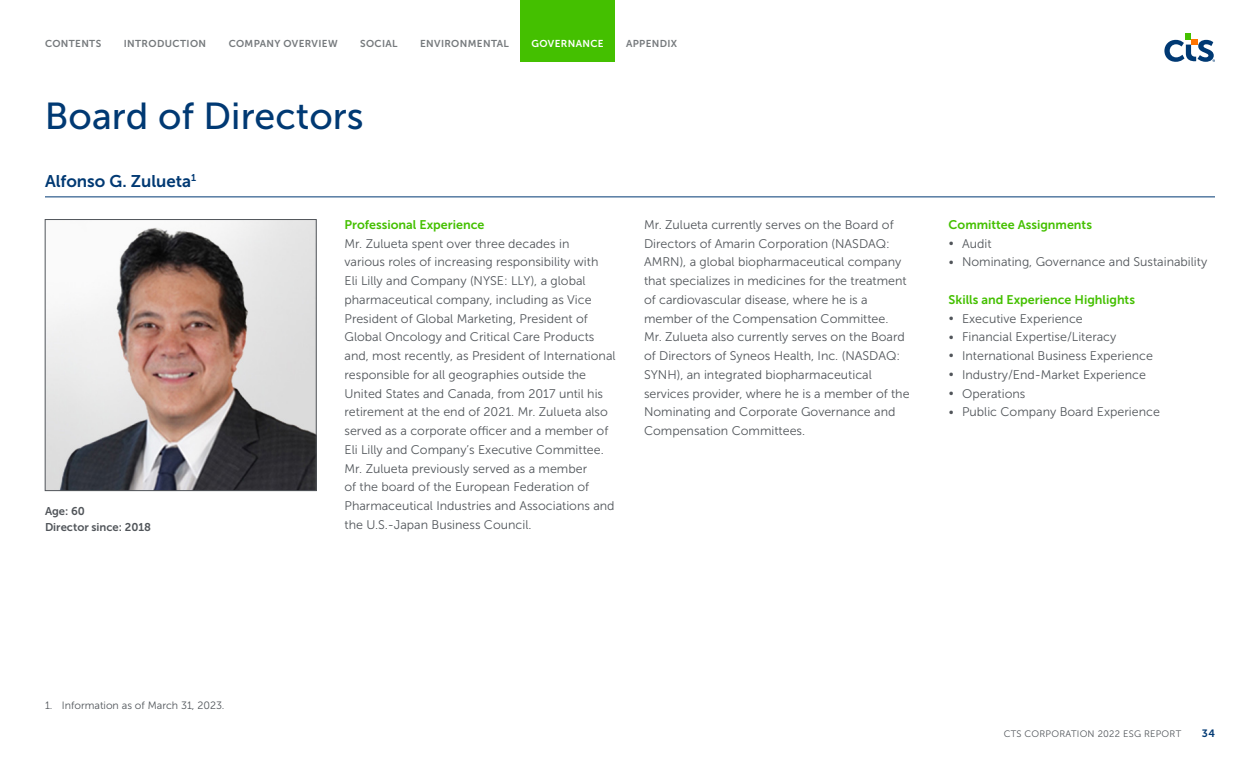
<style>
.page{position:relative;width:1260px;height:765px;background:#fff}
.page>*{position:absolute;margin:0;border:0;box-sizing:border-box;transform-origin:0 0}
.Heading_1_Continued{font:37.5px "Museo Sans 500";color:#003973}
.Heading_2{font:16.88px "Museo Sans 700";color:#003973}
.Body_Text{font:12.5px/18.8px "Museo Sans 300";color:#51555a}
.Heading_3_Green{font:12.5px "Museo Sans 700";color:#44c000}
.Captions{font:11.25px/16.2px "Museo Sans 700";color:#51555a}
.t1{font:10.62px "Museo Sans 300";color:#51555a}
.t2{font:10.62px "Museo Sans 700";color:#003973}
.t3{font:10px "Museo Sans 700";letter-spacing:.035em;color:#75797c}
.t4{font:10px "Museo Sans 700";letter-spacing:.035em;color:#fff}
.t5{font:9.38px "Museo Sans 300";letter-spacing:.025em;color:#51555a}
</style>
<div class="page">
<svg style="left:1164px;top:33px;width:51px;height:29px"></svg>
<div style="left:520px;top:0;width:95px;height:62px;background:#44c000"></div>
<img style="left:47px;top:221px;width:267px;height:268px">
<div style="left:45px;top:219px;width:271px;height:272px;border:1px solid #51555a"></div>
<hr style="left:45px;top:196px;width:1170px;height:1px;background:#003973">
<p class="t3" style="left:45px;top:38px;width:58px">CONTENTS</p>
<p class="t3" style="left:124px;top:38px;width:84px">INTRODUCTION</p>
<p class="t3" style="left:229px;top:38px;width:110px">COMPANY OVERVIEW</p>
<p class="t3" style="left:360px;top:38px;width:39px">SOCIAL</p>
<p class="t3" style="left:420px;top:38px;width:90px">ENVIRONMENTAL</p>
<p class="t4" style="left:531px;top:38px;width:74px">GOVERNANCE</p>
<p class="t3" style="left:626px;top:38px;width:53px">APPENDIX</p>
<p class="Heading_1_Continued" style="left:45px;top:96px;width:320px">Board of Directors</p>
<p class="Heading_2" style="left:45px;top:172px;width:153px">Alfonso G. Zulueta<sup>1</sup></p>
<p class="Captions" style="left:45px;top:503px;width:108px">Age: 60<br>Director since: 2018</p>
<p class="Heading_3_Green" style="left:345px;top:217px;width:141px">Professional Experience</p>
<p class="Body_Text" style="left:345px;top:234px;width:273px">Mr. Zulueta spent over three decades in<br>various roles of increasing responsibility with<br>Eli Lilly and Company (NYSE: LLY), a global pharmaceutical company, including as Vice President of Global Marketing, President of Global Oncology and Critical Care Products and, most recently, as President of International responsible for all geographies outside the United States and Canada, from 2017 until his retirement at the end of 2021. Mr. Zulueta also served as a corporate officer and a member of Eli Lilly and Company’s Executive Committee.<br>Mr. Zulueta previously served as a member<br>of the board of the European Federation of Pharmaceutical Industries and Associations and the U.S.-Japan Business Council.</p>
<p class="Body_Text" style="left:644px;top:215px;width:267px">Mr. Zulueta currently serves on the Board of Directors of Amarin Corporation (NASDAQ:<br>AMRN), a global biopharmaceutical company that specializes in medicines for the treatment of cardiovascular disease, where he is a member of the Compensation Committee.<br>Mr. Zulueta also currently serves on the Board of Directors of Syneos Health, Inc. (NASDAQ:<br>SYNH), an integrated biopharmaceutical services provider, where he is a member of the Nominating and Corporate Governance and Compensation Committees.</p>
<p class="Heading_3_Green" style="left:949px;top:217px;width:145px">Committee Assignments</p>
<p class="Body_Text" style="left:949px;top:234px;width:44px">• Audit</p>
<p class="Body_Text" style="left:949px;top:253px;width:260px">• Nominating, Governance and Sustainability</p>
<p class="Heading_3_Green" style="left:949px;top:292px;width:188px">Skills and Experience Highlights</p>
<p class="Body_Text" style="left:949px;top:309px;width:135px">• Executive Experience</p>
<p class="Body_Text" style="left:949px;top:328px;width:169px">• Financial Expertise/Literacy</p>
<p class="Body_Text" style="left:949px;top:346px;width:205px">• International Business Experience</p>
<p class="Body_Text" style="left:949px;top:365px;width:199px">• Industry/End-Market Experience</p>
<p class="Body_Text" style="left:949px;top:384px;width:78px">• Operations</p>
<p class="Body_Text" style="left:949px;top:403px;width:212px">• Public Company Board Experience</p>
<p class="t1" style="left:45px;top:699px;width:181px">1. Information as of March 31, 2023.</p>
<p class="t5" style="left:1004px;top:729px;width:179px">CTS CORPORATION 2022 ESG REPORT</p>
<p class="t2" style="left:1202px;top:727px;width:15px">34</p>
</div>
